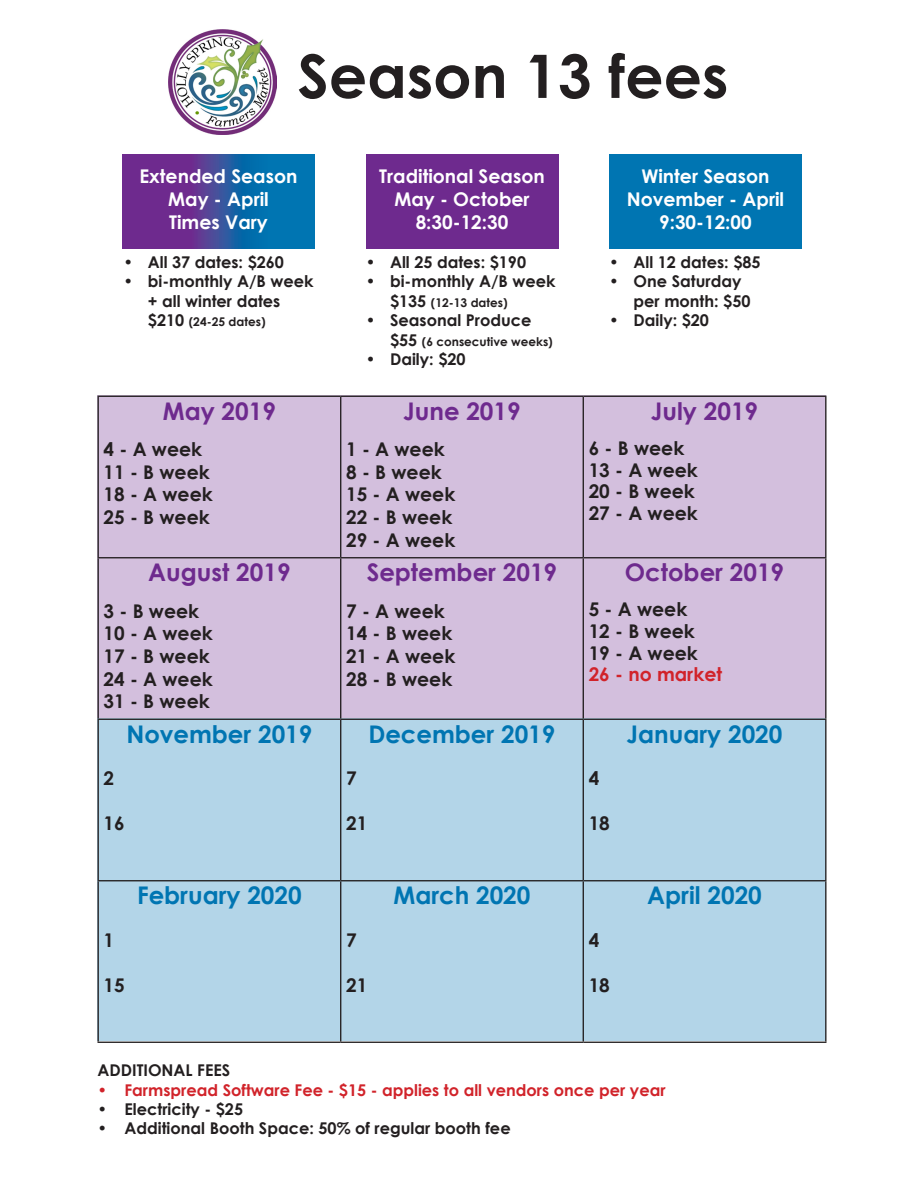
<style>
.page{position:relative;width:918px;height:1188px;background:#fff}
.page>*{position:absolute;margin:0;border:0;box-sizing:border-box;transform-origin:0 0}
.t1{font:700 60px "Century Gothic";color:#231f20}
.t2{font:700 24.3px "Century Gothic";color:#0075b2}
.t3{font:700 24.3px "Century Gothic";color:#6e2a8e}
.t4{font:700 18.9px "Century Gothic";color:#231f20}
.t5{font:700 18.9px "Century Gothic";color:#fff}
.t6{font:700 18.9px "Century Gothic";color:#d1232a}
.t7{font:700 16.2px/19.5px "Century Gothic";color:#231f20;text-align:center}
.t8{font:700 16.2px "Century Gothic";color:#d1232a}
.t9{font:700 12px "Century Gothic";color:#231f20}
.s1{font-size:16.2px}
</style>
<div class="page">
<img style="left:168px;top:29px;width:108px;height:106px">
<div style="left:98px;top:396px;width:728px;height:322px;background:#d3bfdd"></div>
<div style="left:98px;top:718px;width:728px;height:323px;background:#b3d5e8"></div>
<hr style="left:98px;top:396px;width:243px;height:1px;background:#231f20">
<hr style="left:97px;top:397px;width:2px;height:160px;background:#231f20">
<hr style="left:341px;top:396px;width:242px;height:1px;background:#231f20">
<hr style="left:340px;top:397px;width:1px;height:160px;background:#231f20">
<hr style="left:583px;top:396px;width:243px;height:1px;background:#231f20">
<hr style="left:583px;top:397px;width:1px;height:160px;background:#231f20">
<hr style="left:825px;top:397px;width:1px;height:160px;background:#231f20">
<hr style="left:98px;top:557px;width:243px;height:1px;background:#231f20">
<hr style="left:97px;top:558px;width:2px;height:161px;background:#231f20">
<hr style="left:341px;top:557px;width:242px;height:1px;background:#231f20">
<hr style="left:340px;top:558px;width:1px;height:161px;background:#231f20">
<hr style="left:583px;top:557px;width:243px;height:1px;background:#231f20">
<hr style="left:583px;top:558px;width:1px;height:161px;background:#231f20">
<hr style="left:825px;top:558px;width:1px;height:161px;background:#231f20">
<hr style="left:98px;top:719px;width:243px;height:1px;background:#231f20">
<hr style="left:97px;top:720px;width:2px;height:160px;background:#231f20">
<hr style="left:341px;top:719px;width:242px;height:1px;background:#231f20">
<hr style="left:340px;top:720px;width:1px;height:160px;background:#231f20">
<hr style="left:583px;top:719px;width:243px;height:1px;background:#231f20">
<hr style="left:583px;top:720px;width:1px;height:160px;background:#231f20">
<hr style="left:825px;top:720px;width:1px;height:160px;background:#231f20">
<hr style="left:98px;top:880px;width:243px;height:1px;background:#231f20">
<hr style="left:97px;top:881px;width:2px;height:161px;background:#231f20">
<hr style="left:341px;top:880px;width:242px;height:1px;background:#231f20">
<hr style="left:340px;top:881px;width:1px;height:161px;background:#231f20">
<hr style="left:583px;top:880px;width:243px;height:1px;background:#231f20">
<hr style="left:583px;top:881px;width:1px;height:161px;background:#231f20">
<hr style="left:825px;top:881px;width:1px;height:161px;background:#231f20">
<hr style="left:98px;top:1042px;width:243px;height:1px;background:#231f20">
<hr style="left:341px;top:1042px;width:242px;height:1px;background:#231f20">
<hr style="left:583px;top:1042px;width:243px;height:1px;background:#231f20">
<svg style="left:122px;top:154px;width:193px;height:95px;background:#384e9e"></svg>
<div style="left:366px;top:154px;width:192px;height:95px;background:#6e2a8e"></div>
<div style="left:609px;top:154px;width:193px;height:95px;background:#0075b2"></div>
<p class="t1" style="left:298px;top:31px;width:432px">Season 13 fees</p>
<p class="t5" style="left:140px;top:162px;width:160px">Extended Season</p>
<p class="t5" style="left:168px;top:185px;width:102px">May - April</p>
<p class="t5" style="left:169px;top:207px;width:100px">Times Vary</p>
<p class="t7" style="left:124px;top:251px;width:162px">• All 37 dates: $260</p>
<p class="t7" style="left:124px;top:271px;width:191px">• bi-monthly A/B week + all winter dates</p>
<p class="t9" style="left:148px;top:313px;width:119px"><span class="s1">$210</span> (24-25 dates)</p>
<p class="t3" style="left:163px;top:393px;width:115px">May 2019</p>
<p class="t4" style="left:104px;top:435px;width:100px">4 - A week</p>
<p class="t4" style="left:104px;top:458px;width:108px">11 - B week</p>
<p class="t4" style="left:104px;top:480px;width:111px">18 - A week</p>
<p class="t4" style="left:104px;top:503px;width:108px">25 - B week</p>
<p class="t3" style="left:148px;top:554px;width:144px">August 2019</p>
<p class="t4" style="left:104px;top:596px;width:97px">3 - B week</p>
<p class="t4" style="left:104px;top:619px;width:111px">10 - A week</p>
<p class="t4" style="left:104px;top:642px;width:108px">17 - B week</p>
<p class="t4" style="left:104px;top:664px;width:111px">24 - A week</p>
<p class="t4" style="left:104px;top:687px;width:108px">31 - B week</p>
<p class="t2" style="left:126px;top:716px;width:188px">November 2019</p>
<p class="t4" style="left:104px;top:764px;width:12px">2</p>
<p class="t4" style="left:104px;top:809px;width:23px">16</p>
<p class="t4" style="left:104px;top:925px;width:12px">1</p>
<p class="t4" style="left:104px;top:971px;width:23px">15</p>
<p class="t2" style="left:137px;top:877px;width:166px">February 2020</p>
<p class="t5" style="left:379px;top:162px;width:167px">Traditional Season</p>
<p class="t5" style="left:394px;top:185px;width:137px">May - October</p>
<p class="t5" style="left:416px;top:207px;width:94px">8:30-12:30</p>
<p class="t7" style="left:366px;top:251px;width:162px">• All 25 dates: $190</p>
<p class="t7" style="left:366px;top:271px;width:191px">• bi-monthly A/B week</p>
<p class="t9" style="left:390px;top:293px;width:119px"><span class="s1">$135</span> (12-13 dates)</p>
<p class="t7" style="left:366px;top:310px;width:167px">• Seasonal Produce</p>
<p class="t9" style="left:390px;top:332px;width:164px"><span class="s1">$55</span> (6 consecutive weeks)</p>
<p class="t7" style="left:366px;top:349px;width:101px">• Daily: $20</p>
<p class="t3" style="left:403px;top:393px;width:119px">June 2019</p>
<p class="t4" style="left:346px;top:435px;width:100px">1 - A week</p>
<p class="t4" style="left:346px;top:458px;width:97px">8 - B week</p>
<p class="t4" style="left:346px;top:480px;width:111px">15 - A week</p>
<p class="t4" style="left:346px;top:503px;width:108px">22 - B week</p>
<p class="t4" style="left:346px;top:526px;width:111px">29 - A week</p>
<p class="t3" style="left:367px;top:554px;width:192px">September 2019</p>
<p class="t4" style="left:346px;top:596px;width:100px">7 - A week</p>
<p class="t4" style="left:346px;top:619px;width:108px">14 - B week</p>
<p class="t4" style="left:346px;top:642px;width:111px">21 - A week</p>
<p class="t4" style="left:346px;top:664px;width:108px">28 - B week</p>
<p class="t2" style="left:368px;top:716px;width:189px">December 2019</p>
<p class="t4" style="left:346px;top:764px;width:12px">7</p>
<p class="t4" style="left:346px;top:809px;width:23px">21</p>
<p class="t4" style="left:346px;top:925px;width:12px">7</p>
<p class="t4" style="left:346px;top:971px;width:23px">21</p>
<p class="t2" style="left:393px;top:877px;width:139px">March 2020</p>
<p class="t5" style="left:641px;top:162px;width:130px">Winter Season</p>
<p class="t5" style="left:627px;top:185px;width:159px">November - April</p>
<p class="t5" style="left:659px;top:207px;width:94px">9:30-12:00</p>
<p class="t7" style="left:609px;top:251px;width:153px">• All 12 dates: $85</p>
<p class="t7" style="left:634px;top:271px;width:118px;text-align:left;text-indent:-24px">• One Saturday per month: $50</p>
<p class="t7" style="left:609px;top:310px;width:101px">• Daily: $20</p>
<p class="t3" style="left:651px;top:393px;width:109px">July 2019</p>
<p class="t4" style="left:589px;top:434px;width:97px">6 - B week</p>
<p class="t4" style="left:589px;top:455px;width:111px">13 - A week</p>
<p class="t4" style="left:589px;top:477px;width:108px">20 - B week</p>
<p class="t4" style="left:589px;top:499px;width:111px">27 - A week</p>
<p class="t3" style="left:625px;top:554px;width:161px">October 2019</p>
<p class="t4" style="left:589px;top:595px;width:100px">5 - A week</p>
<p class="t4" style="left:589px;top:617px;width:108px">12 - B week</p>
<p class="t4" style="left:589px;top:638px;width:111px">19 - A week</p>
<p class="t6" style="left:589px;top:660px;width:135px">26 - no market</p>
<p class="t4" style="left:589px;top:764px;width:12px">4</p>
<p class="t4" style="left:589px;top:809px;width:23px">18</p>
<p class="t2" style="left:627px;top:716px;width:158px">January 2020</p>
<p class="t4" style="left:589px;top:925px;width:12px">4</p>
<p class="t4" style="left:589px;top:971px;width:23px">18</p>
<p class="t2" style="left:647px;top:877px;width:116px">April 2020</p>
<p class="t7" style="left:98px;top:1060px;width:134px">ADDITIONAL FEES</p>
<p class="t8" style="left:98px;top:1077px;width:570px">• Farmspread Software Fee - $15 - applies to all vendors once per year</p>
<p class="t7" style="left:98px;top:1099px;width:147px">• Electricity - $25</p>
<p class="t7" style="left:98px;top:1118px;width:415px">• Additional Booth Space: 50% of regular booth fee</p>
</div>
